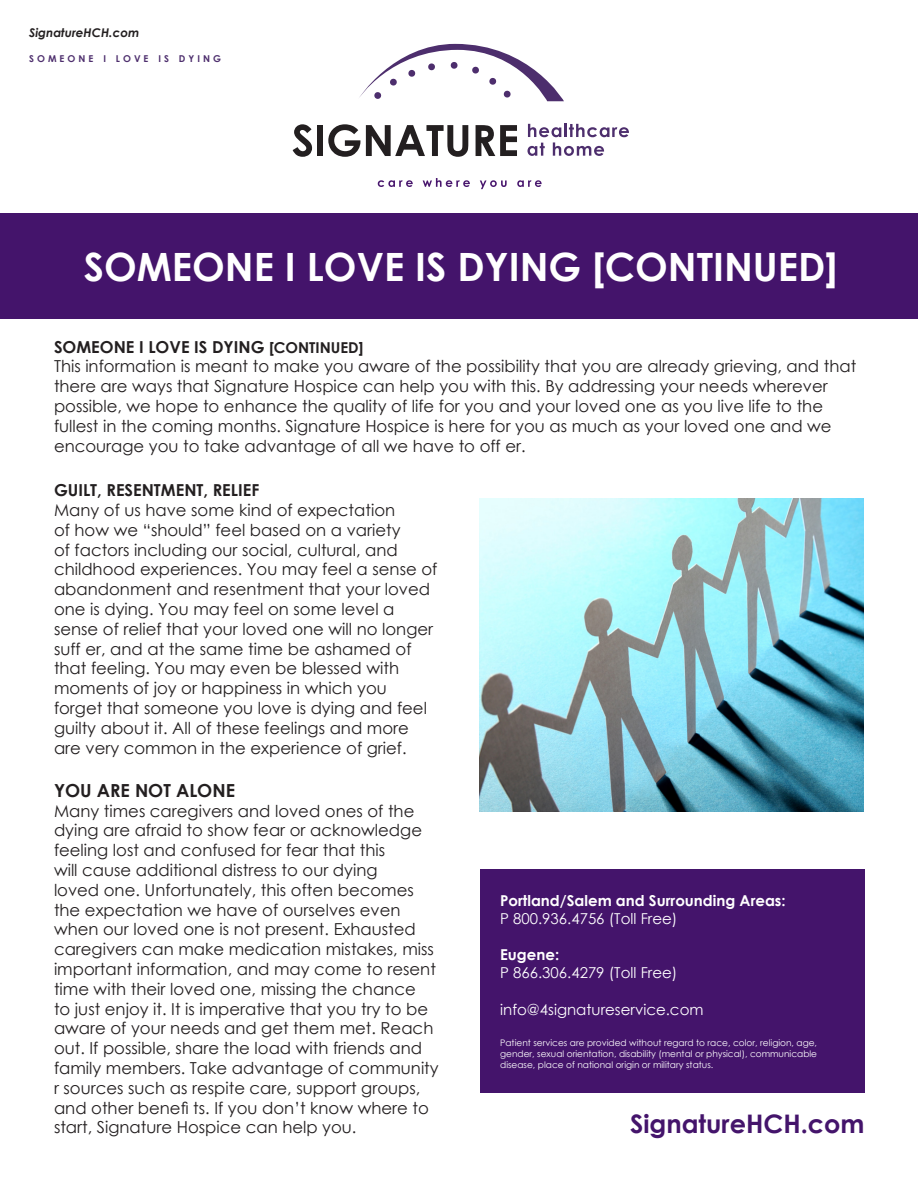
<style>
.page{position:relative;width:918px;height:1188px;background:#fff}
.page>*{position:absolute;margin:0;border:0;box-sizing:border-box;transform-origin:0 0}
.t1{font:700 39px "Century Gothic";color:#fff}
.t2{font:700 25.5px "Century Gothic";color:#44146b}
.t3{font:700 18px "Century Gothic";color:#231f20}
.t4{font:16.5px/19.8px "Century Gothic";color:#231f20}
.t5{font:700 16.5px "Century Gothic";color:#231f20}
.t6{font:15px "Century Gothic";color:#fff}
.t7{font:700 15px "Century Gothic";color:#fff}
.t8{font:italic 700 12px "Century Gothic";color:#231f20}
.t9{font:700 9.45px "Century Gothic";letter-spacing:.32em;color:#4d2e6d}
.t10{font:9px/10.8px "Century Gothic";color:#fff;text-align:justify}
.s1{font-weight:700}
.s2{font-weight:700;font-size:15px}
</style>
<div class="page">
<svg style="left:359px;top:44px;width:205px;height:57px"></svg>
<svg style="left:293px;top:124px;width:19px;height:33px"></svg>
<div style="left:317px;top:125px;width:6px;height:31px;background:#231f20"></div>
<svg style="left:328px;top:124px;width:32px;height:33px"></svg>
<svg style="left:366px;top:125px;width:102px;height:32px"></svg>
<svg style="left:476px;top:125px;width:41px;height:31px"></svg>
<svg style="left:528px;top:124px;width:101px;height:32px"></svg>
<svg style="left:378px;top:180px;width:35px;height:7px"></svg>
<svg style="left:423px;top:178px;width:47px;height:9px"></svg>
<svg style="left:480px;top:180px;width:27px;height:9px"></svg>
<svg style="left:517px;top:180px;width:25px;height:7px"></svg>
<img style="left:479px;top:498px;width:385px;height:313px">
<div style="left:0;top:213px;width:918px;height:106px;background:#44146b"></div>
<div style="left:480px;top:869px;width:385px;height:224px;background:#44146b"></div>
<p class="t8" style="left:29px;top:24px;width:112px">SignatureHCH.com</p>
<p class="t9" style="left:29px;top:51px;width:193px">SOMEONE I LOVE IS DYING</p>
<p class="t1" style="left:84px;top:237px;width:756px">SOMEONE I LOVE IS DYING [CONTINUED]</p>
<p class="t4" style="left:54px;top:336px;width:804px"><span class="s1">SOMEONE I LOVE IS DYING</span> <span class="s2">[CONTINUED]<br></span>This information is meant to make you aware of the possibility that you are already grieving, and that there are ways that Signature Hospice can help you with this. By addressing your needs wherever possible, we hope to enhance the quality of life for you and your loved one as you live life to the fullest in the coming months. Signature Hospice is here for you as much as your loved one and we encourage you to take advantage of all we have to off er.</p>
<p class="t5" style="left:54px;top:478px;width:207px">GUILT, RESENTMENT, RELIEF</p>
<p class="t4" style="left:54px;top:500px;width:385px">Many of us have some kind of expectation<br>of how we “should” feel based on a variety<br>of factors including our social, cultural, and childhood experiences. You may feel a sense of abandonment and resentment that your loved one is dying. You may feel on some level a sense of relief that your loved one will no longer suff er, and at the same time be ashamed of that feeling. You may even be blessed with moments of joy or happiness in which you forget that someone you love is dying and feel guilty about it. All of these feelings and more are very common in the experience of grief.</p>
<p class="t3" style="left:54px;top:777px;width:183px">YOU ARE NOT ALONE</p>
<p class="t4" style="left:54px;top:801px;width:386px">Many times caregivers and loved ones of the dying are afraid to show fear or acknowledge feeling lost and confused for fear that this<br>will cause additional distress to our dying<br>loved one. Unfortunately, this often becomes the expectation we have of ourselves even when our loved one is not present. Exhausted caregivers can make medication mistakes, miss important information, and may come to resent time with their loved one, missing the chance<br>to just enjoy it. It is imperative that you try to be aware of your needs and get them met. Reach out. If possible, share the load with friends and family members. Take advantage of community r sources such as respite care, support groups, and other benefi ts. If you don’t know where to start, Signature Hospice can help you.</p>
<p class="t7" style="left:500px;top:889px;width:287px">Portland/Salem and Surrounding Areas:</p>
<p class="t6" style="left:500px;top:908px;width:179px">P 800.936.4756 (Toll Free)</p>
<p class="t7" style="left:500px;top:943px;width:61px">Eugene:</p>
<p class="t6" style="left:500px;top:962px;width:179px">P 866.306.4279 (Toll Free)</p>
<p class="t6" style="left:500px;top:1000px;width:205px">info@4signatureservice.com</p>
<p class="t10" style="left:500px;top:1037px;width:318px">Patient services are provided without regard to race, color, religion, age, gender, sexual orientation, disability (mental or physical), communicable disease, place of national origin or military status.</p>
<p class="t2" style="left:630px;top:1105px;width:236px">SignatureHCH.com</p>
</div>
